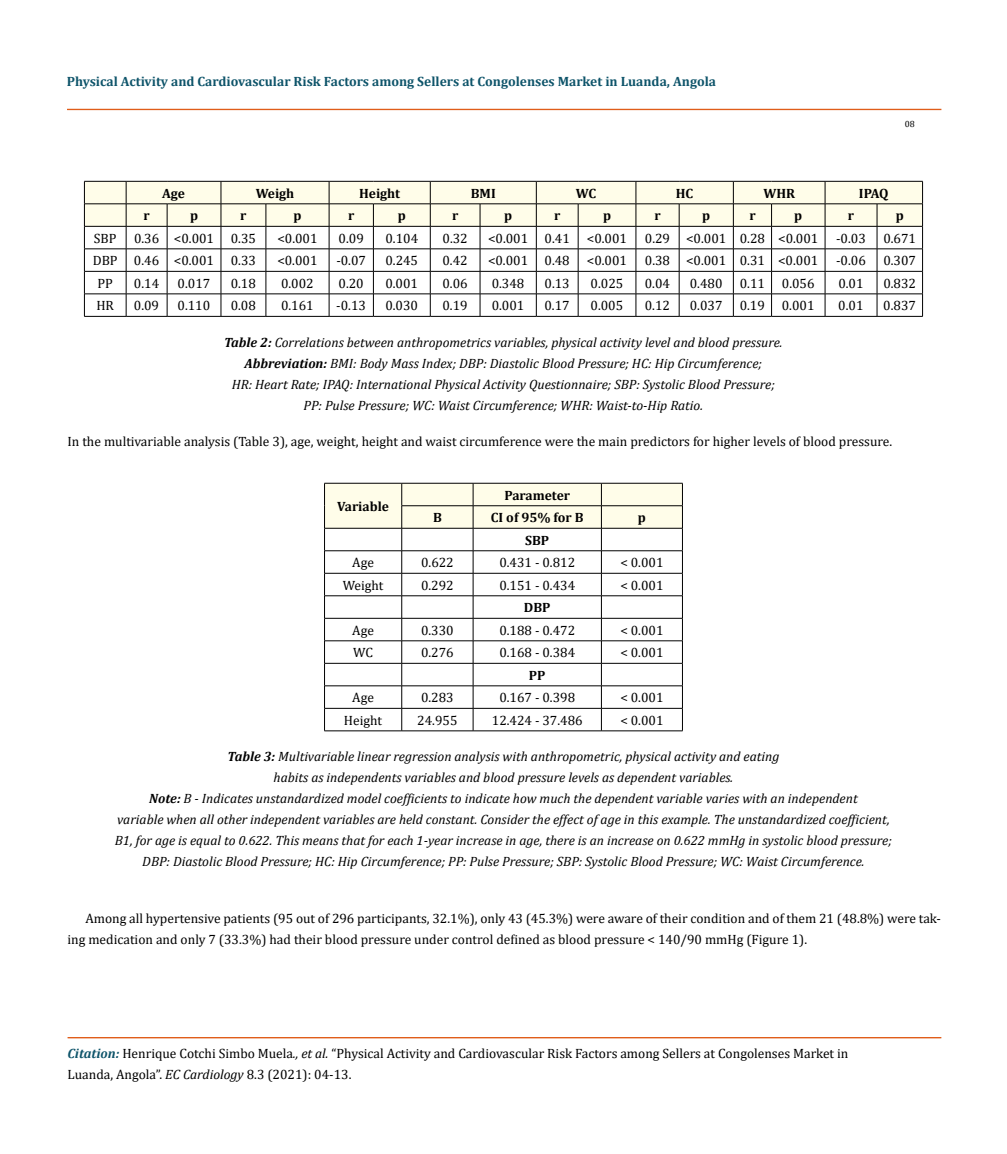
<style>
.page{position:relative;width:1007px;height:1154px;background:#fff}
.page>*{position:absolute;margin:0;border:0;box-sizing:border-box;transform-origin:0 0}
.t1{font:13.5px/21px "Cambria";color:#000}
.t2{font:italic 13.5px/21px "Cambria";color:#000;text-align:center}
.t3{font:700 13.5px "Cambria";color:#0e546a}
.t4{font:700 13.5px "Cambria";color:#000}
.t5{font:9px "Cambria";color:#000}
.s1{font-weight:700}
.s2{font-weight:700;font-style:italic;color:#0e546a}
.s3{font-style:italic}
</style>
<div class="page">
<div style="left:67px;top:109px;width:874px;height:1px;border:1px solid #e05d1a"></div>
<div style="left:68px;top:1037px;width:873px;height:1px;border:1px solid #e05d1a"></div>
<svg style="left:84px;top:181px;width:839px;height:135px"></svg>
<hr style="left:84px;top:316px;width:42px;height:1px;background:#000">
<hr style="left:126px;top:316px;width:41px;height:1px;background:#000">
<hr style="left:167px;top:316px;width:54px;height:1px;background:#000">
<hr style="left:221px;top:316px;width:45px;height:1px;background:#000">
<hr style="left:266px;top:316px;width:63px;height:1px;background:#000">
<hr style="left:329px;top:316px;width:44px;height:1px;background:#000">
<hr style="left:373px;top:316px;width:57px;height:1px;background:#000">
<hr style="left:430px;top:316px;width:50px;height:1px;background:#000">
<hr style="left:480px;top:316px;width:56px;height:1px;background:#000">
<hr style="left:536px;top:316px;width:42px;height:1px;background:#000">
<hr style="left:578px;top:316px;width:58px;height:1px;background:#000">
<hr style="left:636px;top:316px;width:43px;height:1px;background:#000">
<hr style="left:679px;top:316px;width:54px;height:1px;background:#000">
<hr style="left:733px;top:316px;width:38px;height:1px;background:#000">
<hr style="left:771px;top:316px;width:54px;height:1px;background:#000">
<hr style="left:825px;top:316px;width:52px;height:1px;background:#000">
<hr style="left:877px;top:316px;width:45px;height:1px;background:#000">
<svg style="left:324px;top:483px;width:359px;height:247px"></svg>
<hr style="left:324px;top:730px;width:78px;height:1px;background:#000">
<hr style="left:402px;top:730px;width:71px;height:1px;background:#000">
<hr style="left:473px;top:730px;width:128px;height:1px;background:#000">
<hr style="left:601px;top:730px;width:81px;height:1px;background:#000">
<p class="t3" style="left:67px;top:72px;width:650px">Physical Activity and Cardiovascular Risk Factors among Sellers at Congolenses Market in Luanda, Angola</p>
<p class="t5" style="left:904px;top:118px;width:11px">08</p>
<p class="t4" style="left:162px;top:184px;width:24px">Age</p>
<p class="t4" style="left:256px;top:184px;width:40px">Weigh</p>
<p class="t4" style="left:359px;top:184px;width:43px">Height</p>
<p class="t4" style="left:471px;top:184px;width:26px">BMI</p>
<p class="t4" style="left:576px;top:184px;width:22px">WC</p>
<p class="t4" style="left:676px;top:184px;width:19px">HC</p>
<p class="t4" style="left:763px;top:184px;width:33px">WHR</p>
<p class="t4" style="left:859px;top:184px;width:31px">IPAQ</p>
<p class="t4" style="left:143px;top:206px;width:8px">r</p>
<p class="t4" style="left:190px;top:206px;width:10px">p</p>
<p class="t4" style="left:240px;top:206px;width:8px">r</p>
<p class="t4" style="left:293px;top:206px;width:10px">p</p>
<p class="t4" style="left:348px;top:206px;width:8px">r</p>
<p class="t4" style="left:398px;top:206px;width:10px">p</p>
<p class="t4" style="left:452px;top:206px;width:8px">r</p>
<p class="t4" style="left:504px;top:206px;width:10px">p</p>
<p class="t4" style="left:554px;top:206px;width:8px">r</p>
<p class="t4" style="left:603px;top:206px;width:10px">p</p>
<p class="t4" style="left:654px;top:206px;width:8px">r</p>
<p class="t4" style="left:702px;top:206px;width:10px">p</p>
<p class="t4" style="left:749px;top:206px;width:8px">r</p>
<p class="t4" style="left:794px;top:206px;width:10px">p</p>
<p class="t4" style="left:848px;top:206px;width:8px">r</p>
<p class="t4" style="left:895px;top:206px;width:10px">p</p>
<p class="t1" style="left:94px;top:228px;width:24px">SBP</p>
<p class="t1" style="left:134px;top:228px;width:123px">0.36 &lt;0.001 0.35</p>
<p class="t1" style="left:277px;top:228px;width:42px">&lt;0.001</p>
<p class="t1" style="left:338px;top:228px;width:27px">0.09</p>
<p class="t1" style="left:385px;top:228px;width:34px">0.104</p>
<p class="t1" style="left:442px;top:228px;width:27px">0.32</p>
<p class="t1" style="left:488px;top:228px;width:83px">&lt;0.001 0.41</p>
<p class="t1" style="left:587px;top:228px;width:42px">&lt;0.001</p>
<p class="t1" style="left:645px;top:228px;width:175px">0.29 &lt;0.001 0.28 &lt;0.001</p>
<p class="t1" style="left:836px;top:228px;width:31px">-0.03</p>
<p class="t1" style="left:883px;top:228px;width:34px">0.671</p>
<p class="t1" style="left:93px;top:250px;width:165px">DBP 0.46 &lt;0.001 0.33</p>
<p class="t1" style="left:277px;top:250px;width:42px">&lt;0.001</p>
<p class="t1" style="left:336px;top:250px;width:31px">-0.07</p>
<p class="t1" style="left:385px;top:250px;width:34px">0.245</p>
<p class="t1" style="left:442px;top:250px;width:27px">0.42</p>
<p class="t1" style="left:488px;top:250px;width:83px">&lt;0.001 0.48</p>
<p class="t1" style="left:587px;top:250px;width:42px">&lt;0.001</p>
<p class="t1" style="left:645px;top:250px;width:175px">0.38 &lt;0.001 0.31 &lt;0.001</p>
<p class="t1" style="left:836px;top:250px;width:31px">-0.06</p>
<p class="t1" style="left:883px;top:250px;width:34px">0.307</p>
<p class="t1" style="left:97px;top:273px;width:17px">PP</p>
<p class="t1" style="left:134px;top:273px;width:27px">0.14</p>
<p class="t1" style="left:178px;top:273px;width:34px">0.017</p>
<p class="t1" style="left:231px;top:273px;width:27px">0.18</p>
<p class="t1" style="left:281px;top:273px;width:34px">0.002</p>
<p class="t1" style="left:338px;top:273px;width:27px">0.20</p>
<p class="t1" style="left:385px;top:273px;width:34px">0.001</p>
<p class="t1" style="left:442px;top:273px;width:27px">0.06</p>
<p class="t1" style="left:492px;top:273px;width:34px">0.348</p>
<p class="t1" style="left:544px;top:273px;width:27px">0.13</p>
<p class="t1" style="left:590px;top:273px;width:34px">0.025</p>
<p class="t1" style="left:645px;top:273px;width:27px">0.04</p>
<p class="t1" style="left:689px;top:273px;width:34px">0.480</p>
<p class="t1" style="left:739px;top:273px;width:27px">0.11</p>
<p class="t1" style="left:781px;top:273px;width:34px">0.056</p>
<p class="t1" style="left:838px;top:273px;width:27px">0.01</p>
<p class="t1" style="left:883px;top:273px;width:34px">0.832</p>
<p class="t1" style="left:96px;top:295px;width:19px">HR</p>
<p class="t1" style="left:134px;top:295px;width:27px">0.09</p>
<p class="t1" style="left:177px;top:295px;width:34px">0.110</p>
<p class="t1" style="left:231px;top:295px;width:27px">0.08</p>
<p class="t1" style="left:281px;top:295px;width:34px">0.161</p>
<p class="t1" style="left:336px;top:295px;width:31px">-0.13</p>
<p class="t1" style="left:385px;top:295px;width:34px">0.030</p>
<p class="t1" style="left:442px;top:295px;width:27px">0.19</p>
<p class="t1" style="left:491px;top:295px;width:34px">0.001</p>
<p class="t1" style="left:544px;top:295px;width:27px">0.17</p>
<p class="t1" style="left:590px;top:295px;width:34px">0.005</p>
<p class="t1" style="left:644px;top:295px;width:27px">0.12</p>
<p class="t1" style="left:689px;top:295px;width:34px">0.037</p>
<p class="t1" style="left:739px;top:295px;width:27px">0.19</p>
<p class="t1" style="left:781px;top:295px;width:34px">0.001</p>
<p class="t1" style="left:838px;top:295px;width:27px">0.01</p>
<p class="t1" style="left:883px;top:295px;width:34px">0.837</p>
<p class="t2" style="left:224px;top:331px;width:560px"><span class="s1">Table 2:</span> Correlations between anthropometrics variables, physical activity level and blood pressure.<br><span class="s1">Abbreviation:</span> BMI: Body Mass Index; DBP: Diastolic Blood Pressure; HC: Hip Circumference;<br>HR: Heart Rate; IPAQ: International Physical Activity Questionnaire; SBP: Systolic Blood Pressure; PP: Pulse Pressure; WC: Waist Circumference; WHR: Waist-to-Hip Ratio.</p>
<p class="t1" style="left:68px;top:430px;width:826px">In the multivariable analysis (Table 3), age, weight, height and waist circumference were the main predictors for higher levels of blood pressure.</p>
<p class="t4" style="left:337px;top:497px;width:53px">Variable</p>
<p class="t4" style="left:504px;top:485px;width:67px">Parameter</p>
<p class="t4" style="left:433px;top:508px;width:10px">B</p>
<p class="t4" style="left:491px;top:508px;width:94px">CI of 95% for B</p>
<p class="t4" style="left:638px;top:508px;width:10px">p</p>
<p class="t4" style="left:525px;top:530px;width:26px">SBP</p>
<p class="t1" style="left:352px;top:552px;width:23px">Age</p>
<p class="t1" style="left:421px;top:552px;width:34px">0.622</p>
<p class="t1" style="left:499px;top:552px;width:77px">0.431 - 0.812</p>
<p class="t1" style="left:620px;top:552px;width:45px">&lt; 0.001</p>
<p class="t1" style="left:343px;top:574px;width:42px">Weight</p>
<p class="t1" style="left:421px;top:574px;width:34px">0.292</p>
<p class="t1" style="left:499px;top:574px;width:77px">0.151 - 0.434</p>
<p class="t1" style="left:620px;top:574px;width:45px">&lt; 0.001</p>
<p class="t4" style="left:524px;top:598px;width:28px">DBP</p>
<p class="t1" style="left:352px;top:619px;width:23px">Age</p>
<p class="t1" style="left:421px;top:619px;width:34px">0.330</p>
<p class="t1" style="left:499px;top:619px;width:77px">0.188 - 0.472</p>
<p class="t1" style="left:620px;top:619px;width:45px">&lt; 0.001</p>
<p class="t1" style="left:353px;top:642px;width:21px">WC</p>
<p class="t1" style="left:421px;top:642px;width:34px">0.276</p>
<p class="t1" style="left:499px;top:642px;width:77px">0.168 - 0.384</p>
<p class="t1" style="left:620px;top:642px;width:45px">&lt; 0.001</p>
<p class="t4" style="left:529px;top:665px;width:18px">PP</p>
<p class="t1" style="left:352px;top:687px;width:23px">Age</p>
<p class="t1" style="left:421px;top:687px;width:34px">0.283</p>
<p class="t1" style="left:499px;top:687px;width:77px">0.167 - 0.398</p>
<p class="t1" style="left:620px;top:687px;width:45px">&lt; 0.001</p>
<p class="t1" style="left:344px;top:709px;width:40px">Height</p>
<p class="t1" style="left:417px;top:709px;width:42px">24.955</p>
<p class="t1" style="left:492px;top:709px;width:92px">12.424 - 37.486</p>
<p class="t1" style="left:620px;top:709px;width:45px">&lt; 0.001</p>
<p class="t2" style="left:115px;top:745px;width:778px"><span class="s1">Table 3:</span> Multivariable linear regression analysis with anthropometric, physical activity and eating<br>habits as independents variables and blood pressure levels as dependent variables.<br><span class="s1">Note:</span> B - Indicates unstandardized model coefficients to indicate how much the dependent variable varies with an independent<br>variable when all other independent variables are held constant. Consider the effect of age in this example. The unstandardized coefficient, B1, for age is equal to 0.622. This means that for each 1-year increase in age, there is an increase on 0.622 mmHg in systolic blood pressure; DBP: Diastolic Blood Pressure; HC: Hip Circumference; PP: Pulse Pressure; SBP: Systolic Blood Pressure; WC: Waist Circumference.</p>
<p class="t1" style="left:67px;top:907px;width:875px;text-indent:18px">Among all hypertensive patients (95 out of 296 participants, 32.1%), only 43 (45.3%) were aware of their condition and of them 21 (48.8%) were tak&shy;ing medication and only 7 (33.3%) had their blood pressure under control defined as blood pressure &lt; 140/90 mmHg (Figure 1).</p>
<p class="t1" style="left:68px;top:1042px;width:782px"><span class="s2">Citation:</span> Henrique Cotchi Simbo Muela<span class="s3">., et al.</span> “Physical Activity and Cardiovascular Risk Factors among Sellers at Congolenses Market in<br>Luanda, Angola”. <span class="s3">EC Cardiology</span> 8.3 (2021): 04-13.</p>
</div>
